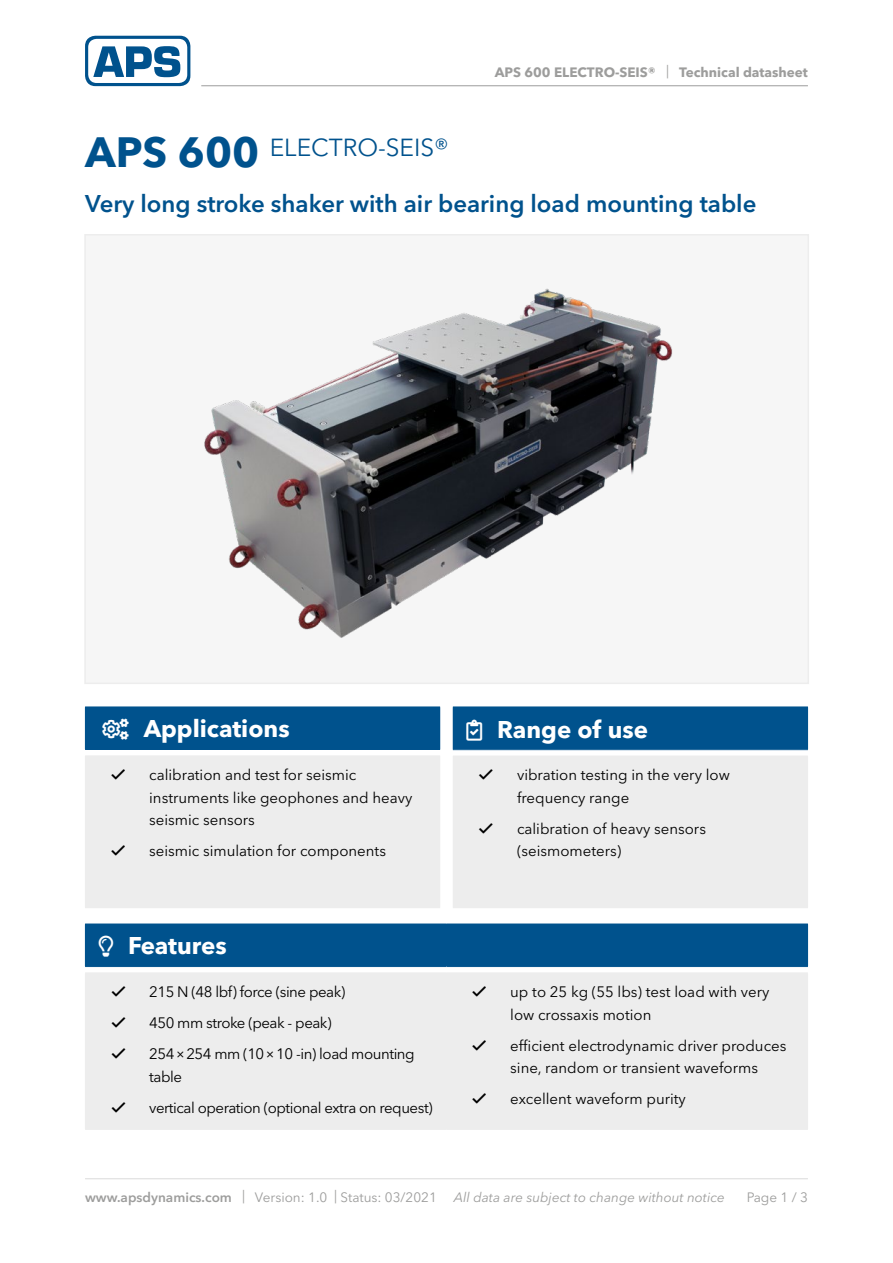
<style>
.page{position:relative;width:893px;height:1263px;background:#fff}
.page>*{position:absolute;margin:0;border:0;box-sizing:border-box;transform-origin:0 0}
.t1{font:24.45px "Avenir Next LT Pro";color:#00528d}
.t2{font:600 24px "Avenir Next LT Pro";color:#00528d}
.t3{font:700 24px "Avenir Next LT Pro";color:#fff}
.t4{font:15px/22.5px "Avenir Next LT Pro";color:#000}
.t5{font:15px/31px "Avenir Next LT Pro";letter-spacing:-.03em;color:#000}
.t6{font:italic 13.5px "Avenir Next LT Pro";color:#9d9d9c}
.t7{font:700 13.5px "Avenir Next LT Pro";color:#9d9d9c}
.t8{font:13.5px "Avenir Next LT Pro";color:#9d9d9c}
.s1{font-weight:400}
.s2{font-weight:700;font-size:42px}
.s3{font-weight:600;font-style:normal}
.s4{font-style:normal}
</style>
<div class="page">
<hr style="left:85px;top:1178px;width:723px;height:1px;background:#dadada">
<svg style="left:85px;top:36px;width:105px;height:50px"></svg>
<hr style="left:201px;top:85px;width:607px;height:1px;background:#9d9d9c">
<div style="left:84px;top:234px;width:725px;height:450px;background:#f6f6f6"></div>
<div style="left:85px;top:707px;width:355px;height:42px;background:#00528d"></div>
<div style="left:85px;top:756px;width:355px;height:152px;background:#ededed"></div>
<hr style="left:85px;top:755px;width:355px;height:1px;background:#ededed">
<hr style="left:85px;top:749px;width:355px;height:1px;background:#00528d">
<div style="left:453px;top:707px;width:354px;height:43px;background:#00528d"></div>
<div style="left:453px;top:756px;width:354px;height:152px;background:#ededed"></div>
<hr style="left:807px;top:756px;width:1px;height:151px;background:#ededed">
<hr style="left:453px;top:907px;width:355px;height:1px;background:#ededed">
<hr style="left:807px;top:707px;width:1px;height:42px;background:#00528d">
<hr style="left:453px;top:749px;width:355px;height:1px;background:#00528d">
<div style="left:85px;top:924px;width:722px;height:42px;background:#00528d"></div>
<div style="left:86px;top:973px;width:721px;height:156px;background:#ededed"></div>
<hr style="left:807px;top:924px;width:1px;height:42px;background:#00528d">
<hr style="left:446px;top:973px;width:1px;height:156px;background:#ededed">
<hr style="left:85px;top:966px;width:361px;height:1px;background:#00528d">
<hr style="left:446px;top:966px;width:362px;height:1px;background:#00528d">
<hr style="left:85px;top:972px;width:361px;height:1px;background:#ededed">
<hr style="left:85px;top:973px;width:1px;height:156px;background:#ededed">
<hr style="left:446px;top:972px;width:362px;height:1px;background:#ededed">
<hr style="left:807px;top:973px;width:1px;height:156px;background:#ededed">
<hr style="left:85px;top:1129px;width:361px;height:1px;background:#ededed">
<hr style="left:446px;top:1129px;width:362px;height:1px;background:#ededed">
<img style="left:204px;top:288px;width:468px;height:350px">
<svg style="left:112px;top:986px;width:13px;height:11px"></svg>
<svg style="left:112px;top:1017px;width:13px;height:11px"></svg>
<svg style="left:112px;top:1048px;width:13px;height:11px"></svg>
<svg style="left:112px;top:1102px;width:13px;height:10px"></svg>
<svg style="left:473px;top:986px;width:13px;height:11px"></svg>
<svg style="left:473px;top:1040px;width:13px;height:10px"></svg>
<svg style="left:473px;top:1093px;width:13px;height:11px"></svg>
<p class="t7" style="left:495px;top:64px;width:315px">APS 600 ELECTRO-SEIS® <span class="s1">|</span> Technical datasheet</p>
<h1 class="t1" style="left:85px;top:132px;width:365px"><span class="s2">APS 600</span> ELECTRO-SEIS®</h1>
<h2 class="t2" style="left:85px;top:189px;width:673px">Very long stroke shaker with air bearing load mounting table</h2>
<h2 class="t3" style="left:102px;top:714px;width:189px">□▲ Applications</h2>
<p class="t4" style="left:149px;top:763px;width:265px">calibration and test for seismic instruments like geophones and heavy seismic sensors</p>
<p class="t4" style="left:149px;top:839px;width:238px">seismic simulation for components</p>
<h2 class="t3" style="left:99px;top:931px;width:129px">●▼◆● Features</h2>
<p class="t5" style="left:149px;top:976px;width:267px">215 N (48 lbf) force (sine peak)<br>450 mm stroke (peak - peak)<br>254×254 mm (10×10 -in) load mounting</p>
<p class="t5" style="left:149px;top:1061px;width:285px">table<br>vertical operation (optional extra on request)</p>
<h2 class="t3" style="left:466px;top:714px;width:183px">●□ Range of use</h2>
<p class="t4" style="left:517px;top:764px;width:214px">vibration testing in the very low frequency range</p>
<p class="t4" style="left:517px;top:817px;width:190px">calibration of heavy sensors (seismometers)</p>
<p class="t4" style="left:510px;top:980px;width:261px">up to 25 kg (55 lbs) test load with very low crossaxis motion</p>
<p class="t4" style="left:510px;top:1034px;width:278px">efficient electrodynamic driver produces sine, random or transient waveforms</p>
<p class="t4" style="left:510px;top:1087px;width:177px">excellent waveform purity</p>
<p class="t6" style="left:85px;top:1189px;width:641px"><span class="s3">www.apsdynamics.com</span> <span class="s4">| Version: 1.0 | Status: 03/2021</span> All data are subject to change without notice</p>
<p class="t8" style="left:747px;top:1189px;width:63px">Page 1 / 3</p>
</div>
